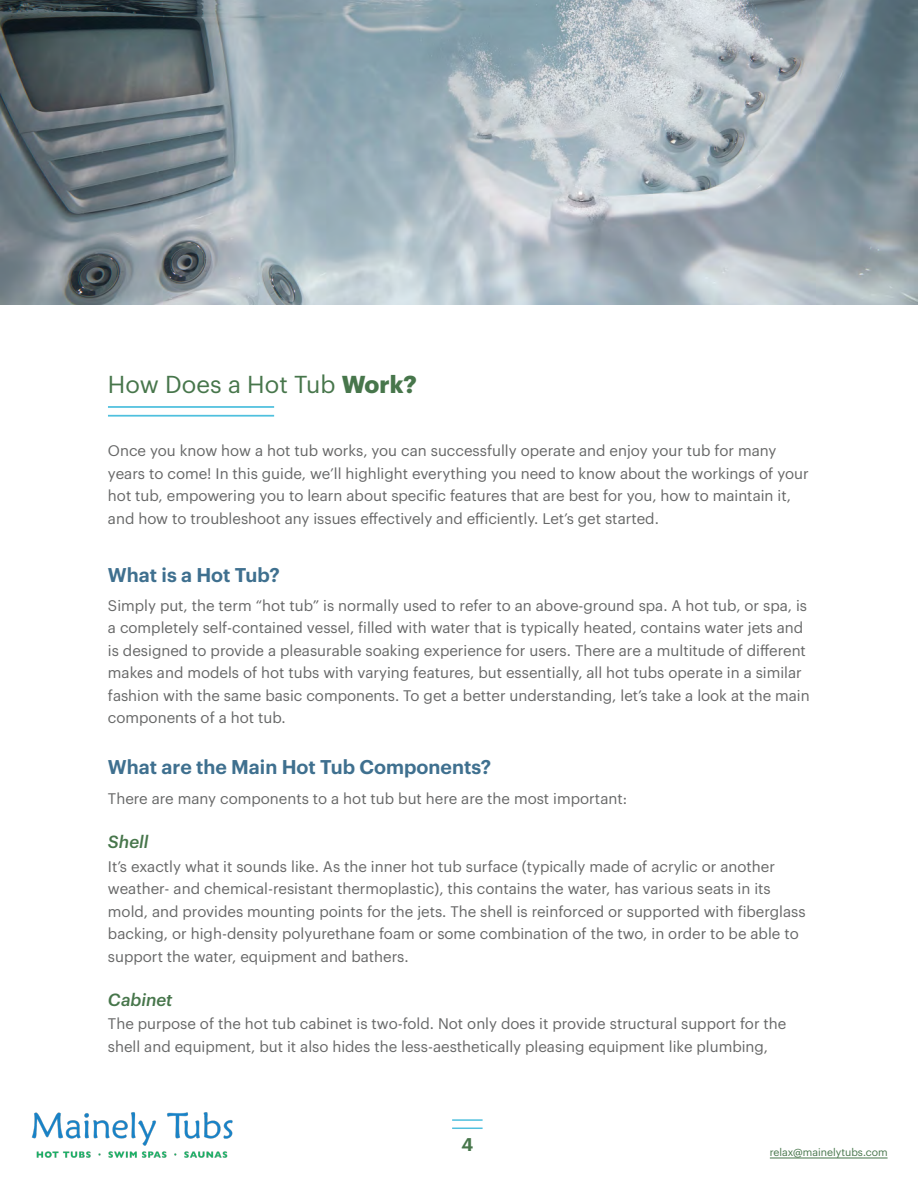
<style>
.page{position:relative;width:918px;height:1188px;background:#fff}
.page>*{position:absolute;margin:0;border:0;box-sizing:border-box;transform-origin:0 0}
.t1{font:24px "Graphik";color:#47764b}
.t2{font:600 19.5px "Graphik";color:#3f708f}
.t3{font:600 18px "Graphik";color:#47764b}
.t4{font:italic 500 17.25px "Graphik";color:#47764b}
.t5{font:15px/22.5px "Graphik";color:#666767}
.t6{font:10.5px "Graphik";color:#47764b}
.s1{font-weight:700}
</style>
<div class="page">
<hr style="left:452px;top:1119px;width:31px;height:2px;background:#4fc0de">
<hr style="left:452px;top:1128px;width:31px;height:1px;background:#4fc0de">
<hr style="left:770px;top:1158px;width:118px;height:1px;background:#47764b">
<img style="left:31px;top:1112px;width:202px;height:46px">
<img style="left:0;top:0;width:918px;height:305px">
<hr style="left:108px;top:415px;width:166px;height:2px;background:#4fc0de">
<hr style="left:108px;top:406px;width:166px;height:2px;background:#4fc0de">
<h1 class="t1" style="left:108px;top:367px;width:311px">How Does a Hot Tub <span class="s1">Work?</span></h1>
<p class="t5" style="left:108px;top:439px;width:702px">Once you know how a hot tub works, you can successfully operate and enjoy your tub for many years to come! In this guide, we’ll highlight everything you need to know about the workings of your hot tub, empowering you to learn about specific features that are best for you, how to maintain it, and how to troubleshoot any issues effectively and efficiently. Let’s get started.</p>
<h2 class="t2" style="left:108px;top:560px;width:173px">What is a Hot Tub?</h2>
<p class="t5" style="left:108px;top:593px;width:703px">Simply put, the term “hot tub” is normally used to refer to an above-ground spa. A hot tub, or spa, is a completely self-contained vessel, filled with water that is typically heated, contains water jets and is designed to provide a pleasurable soaking experience for users. There are a multitude of different makes and models of hot tubs with varying features, but essentially, all hot tubs operate in a similar fashion with the same basic components. To get a better understanding, let’s take a look at the main components of a hot tub.</p>
<h2 class="t2" style="left:108px;top:752px;width:385px">What are the Main Hot Tub Components?</h2>
<p class="t5" style="left:108px;top:786px;width:521px">There are many components to a hot tub but here are the most important:</p>
<p class="t4" style="left:108px;top:829px;width:42px">Shell</p>
<p class="t5" style="left:108px;top:854px;width:699px">It’s exactly what it sounds like. As the inner hot tub surface (typically made of acrylic or another weather- and chemical-resistant thermoplastic), this contains the water, has various seats in its mold, and provides mounting points for the jets. The shell is reinforced or supported with fiberglass backing, or high-density polyurethane foam or some combination of the two, in order to be able to support the water, equipment and bathers.</p>
<p class="t4" style="left:108px;top:986px;width:66px">Cabinet</p>
<p class="t5" style="left:108px;top:1011px;width:680px">The purpose of the hot tub cabinet is two-fold. Not only does it provide structural support for the shell and equipment, but it also hides the less-aesthetically pleasing equipment like plumbing,</p>
<p class="t3" style="left:461px;top:1130px;width:13px">4</p>
<p class="t6" style="left:770px;top:1144px;width:119px">relax@mainelytubs.com</p>
</div>
